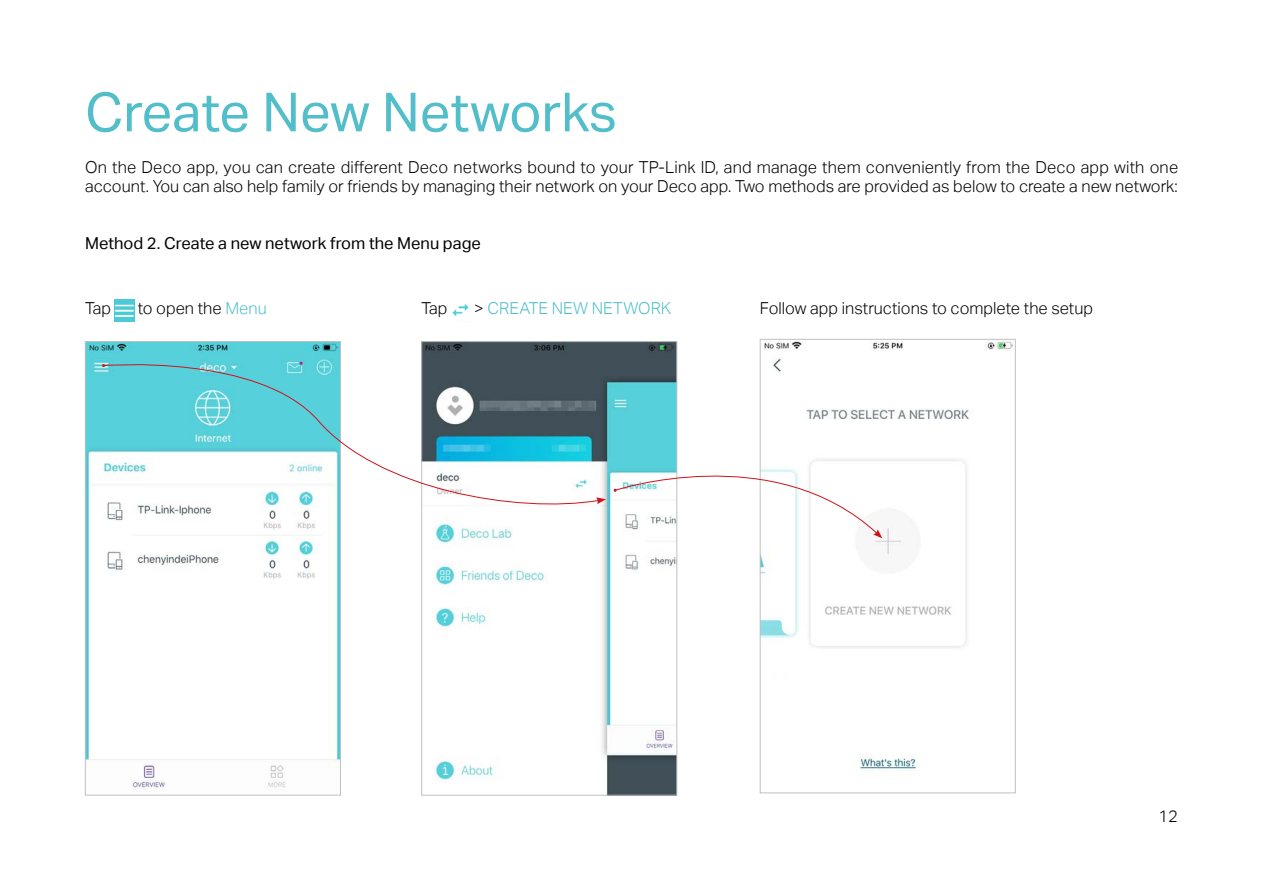
<style>
.page{position:relative;width:1263px;height:893px;background:#fff}
.page>*{position:absolute;margin:0;border:0;box-sizing:border-box;transform-origin:0 0}
.标题一副本{font:54px "TP Link Aktiv Regular";color:#51beca}
.正文{font:16.5px/19.8px "TP Link Aktiv Light";color:#000}
.正文-2{font:16.5px "TP Link Aktiv Regular";color:#000}
.正文-3{font:16.5px "TP Link Aktiv Light";color:#51beca}
.s1{color:#51beca}
.s2{color:#000}
</style>
<div class="page">
<img style="left:115px;top:300px;width:19px;height:21px">
<img style="left:87px;top:343px;width:252px;height:447px">
<div style="left:85px;top:341px;width:256px;height:454px;border:1px solid #bfc0c0"></div>
<img style="left:452px;top:304px;width:17px;height:13px">
<img style="left:423px;top:343px;width:252px;height:450px">
<img style="left:762px;top:341px;width:251px;height:430px">
<div style="left:760px;top:339px;width:255px;height:454px;border:1px solid #bfc0c0"></div>
<svg style="left:103px;top:353px;width:497px;height:161px"></svg>
<svg style="left:596px;top:497px;width:10px;height:7px"></svg>
<svg style="left:614px;top:438px;width:268px;height:100px"></svg>
<p class="标题一副本" style="left:85px;top:81px;width:533px">Create New Networks</p>
<p class="正文" style="left:85px;top:157px;width:1095px">On the Deco app, you can create different Deco networks bound to your TP-Link ID, and manage them conveniently from the Deco app with one account. You can also help family or friends by managing their network on your Deco app. Two methods are provided as below to create a new network:</p>
<p class="正文-2" style="left:85px;top:234px;width:397px">Method 2. Create a new network from the Menu page</p>
<p class="正文" style="left:85px;top:299px;width:28px">Tap</p>
<p class="正文" style="left:138px;top:299px;width:130px">to open the <span class="s1">Menu</span></p>
<p class="正文" style="left:421px;top:299px;width:28px">Tap</p>
<p class="正文-3" style="left:474px;top:299px;width:199px"><span class="s2">&gt;</span> CREATE NEW NETWORK</p>
<p class="正文" style="left:760px;top:298px;width:335px">Follow app instructions to complete the setup</p>
<p class="正文" style="left:1158px;top:806px;width:21px">12</p>
</div>
